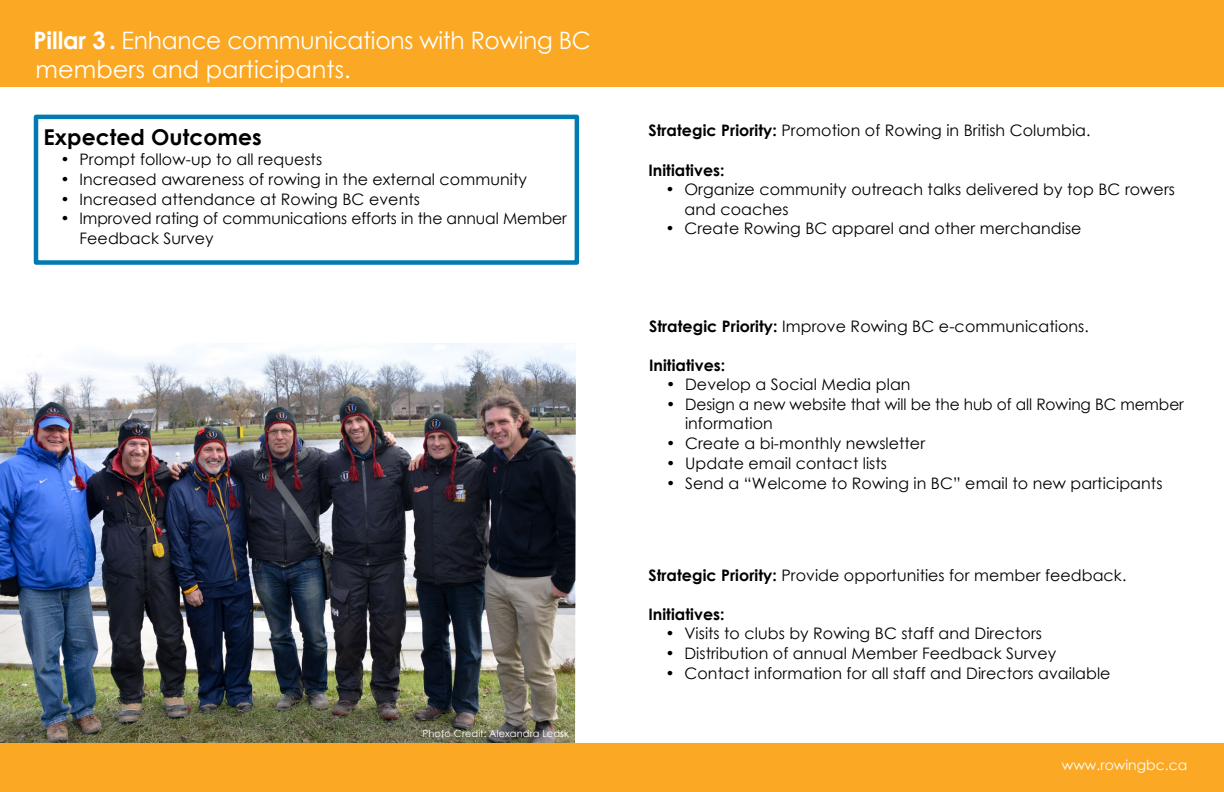
<style>
.page{position:relative;width:1224px;height:792px;background:#fff}
.page>*{position:absolute;margin:0;border:0;box-sizing:border-box;transform-origin:0 0}
.t1{font:24px/28.7px "Century Gothic";letter-spacing:-.01em;color:#fff}
.t2{font:700 21.8px "Century Gothic";letter-spacing:.005em;color:#000}
.t3{font:15.8px/19.6px "Century Gothic";letter-spacing:.005em;color:#000}
.t4{font:700 15.8px "Century Gothic";color:#000}
.t5{font:13.9px "Century Gothic";letter-spacing:.005em;color:#fff}
.t6{font:9.8px "Century Gothic";letter-spacing:.01em;color:#fff}
.s1{font-weight:700}
</style>
<div class="page">
<div style="left:0;top:0;width:1224px;height:86px;background:#fba824"></div>
<div style="left:34px;top:115px;width:545px;height:150px;border:4px solid #007ab3"></div>
<img style="left:0;top:343px;width:576px;height:400px">
<div style="left:0;top:743px;width:1224px;height:49px;background:#fba824"></div>
<h1 class="t1" style="left:34px;top:25px;width:559px"><span class="s1">Pillar 3 .</span> Enhance communications with Rowing BC members and participants.</h1>
<h2 class="t2" style="left:44px;top:123px;width:220px">Expected Outcomes</h2>
<p class="t3" style="left:80px;top:149px;width:489px">Prompt follow-up to all requests<br>Increased awareness of rowing in the external community Increased attendance at Rowing BC events<br>Improved rating of communications efforts in the annual Member Feedback Survey</p>
<p class="t6" style="left:423px;top:727px;width:148px">Photo Credit: Alexandra Leask</p>
<p class="t3" style="left:648px;top:120px;width:444px"><span class="s1">Strategic Priority:</span> Promotion of Rowing in British Columbia.</p>
<p class="t4" style="left:648px;top:160px;width:78px">Initiatives:</p>
<p class="t3" style="left:684px;top:179px;width:492px">Organize community outreach talks delivered by top BC rowers and coaches<br>Create Rowing BC apparel and other merchandise</p>
<p class="t3" style="left:649px;top:316px;width:441px"><span class="s1">Strategic Priority:</span> Improve Rowing BC e-communications.</p>
<p class="t4" style="left:649px;top:355px;width:78px">Initiatives:</p>
<p class="t3" style="left:685px;top:374px;width:500px">Develop a Social Media plan<br>Design a new website that will be the hub of all Rowing BC member information<br>Create a bi-monthly newsletter<br>Update email contact lists<br>Send a “Welcome to Rowing in BC” email to new participants</p>
<p class="t3" style="left:648px;top:565px;width:480px"><span class="s1">Strategic Priority:</span> Provide opportunities for member feedback.</p>
<p class="t4" style="left:648px;top:604px;width:78px">Initiatives:</p>
<p class="t3" style="left:684px;top:623px;width:428px">Visits to clubs by Rowing BC staff and Directors<br>Distribution of annual Member Feedback Survey<br>Contact information for all staff and Directors available</p>
<p class="t5" style="left:1062px;top:756px;width:127px">www.rowingbc.ca</p>
</div>
